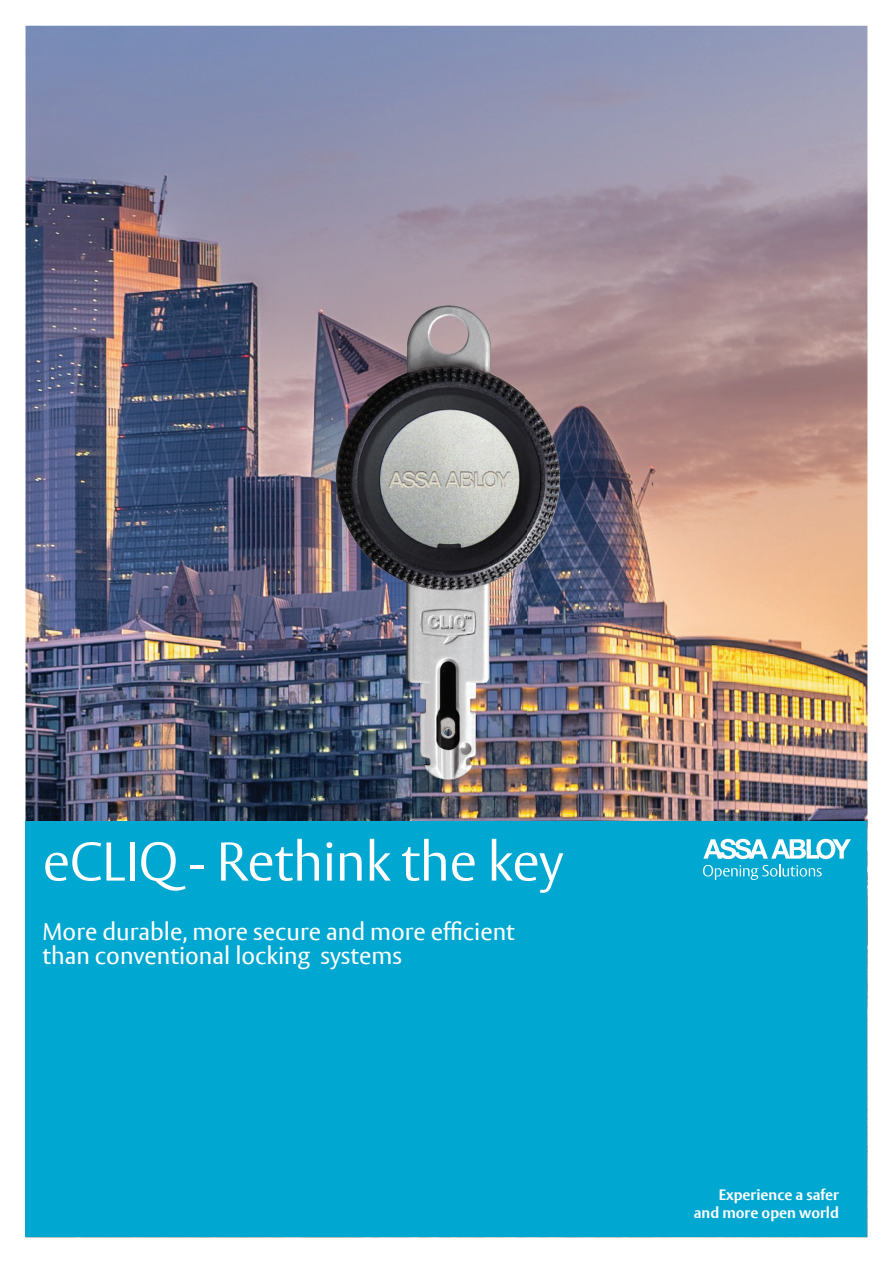
<style>
.page{position:relative;width:893px;height:1263px;background:#fff}
.page>*{position:absolute;margin:0;border:0;box-sizing:border-box;transform-origin:0 0}
.t1{font:300 54px "ASSA Vesta";letter-spacing:-.01em;color:#fff}
.t2{font:24px/24px "ASSA Vesta";color:#fff}
.t3{font:700 15px/18px "ASSA Vesta";color:#fff;text-align:right}
</style>
<div class="page">
<img style="left:26px;top:26px;width:841px;height:796px">
<div style="left:26px;top:822px;width:841px;height:415px;background:#00a7d1"></div>
<svg style="left:703px;top:839px;width:148px;height:41px"></svg>
<img style="left:314px;top:292px;width:265px;height:506px">
<h1 class="t1" style="left:43px;top:829px;width:523px">eCLIQ - Rethink the key</h1>
<p class="t2" style="left:43px;top:921px;width:474px">More durable, more secure and more efficient than conventional locking systems</p>
<p class="t3" style="left:694px;top:1186px;width:147px">Experience a safer and more open world</p>
</div>
